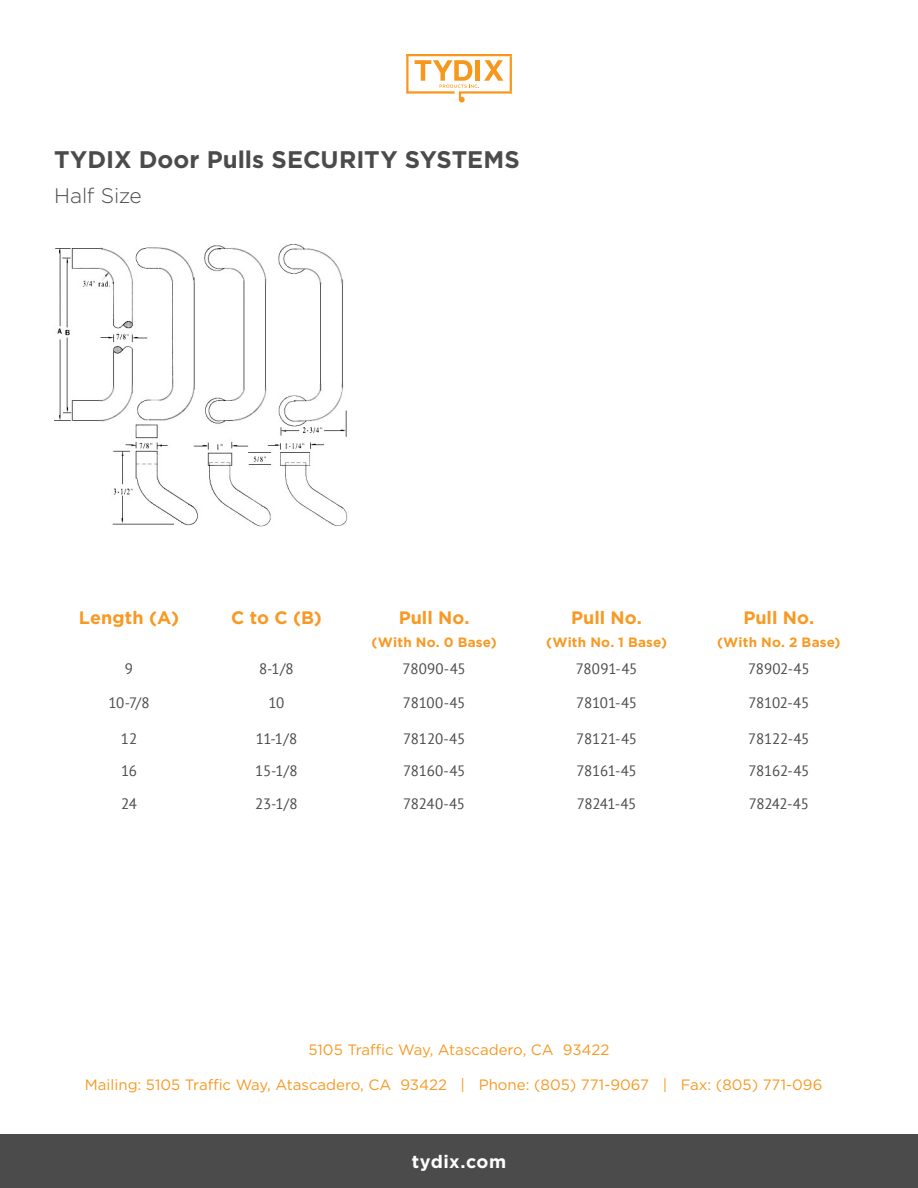
<style>
.page{position:relative;width:918px;height:1188px;background:#fff}
.page>*{position:absolute;margin:0;border:0;box-sizing:border-box;transform-origin:0 0}
.t1{font:700 24px "Gotham";color:#4c4b4b}
.t2{font:300 21px "Gotham";letter-spacing:-.01em;color:#4c4b4b}
.t3{font:700 18px "Gotham";letter-spacing:.005em;color:#f79923}
.t4{font:700 18px "Gotham";letter-spacing:.025em;color:#fff}
.graph_paragraph{font:15px "PT Sans";letter-spacing:-.02em;color:#4c4b4b}
.t5{font:15px "Gotham";color:#f79923}
.t6{font:700 13.5px "Gotham";letter-spacing:.015em;color:#f79923}
.s1{color:#fff}
</style>
<div class="page">
<svg style="left:406px;top:54px;width:106px;height:49px"></svg>
<div style="left:0;top:1134px;width:918px;height:54px;background:#4c4b4b"></div>
<img style="left:54px;top:244px;width:294px;height:282px">
<h1 class="t1" style="left:54px;top:143px;width:468px">TYDIX Door Pulls SECURITY SYSTEMS</h1>
<h3 class="t2" style="left:54px;top:182px;width:89px">Half Size</h3>
<h2 class="t3" style="left:79px;top:606px;width:102px">Length (A)</h2>
<h2 class="t3" style="left:231px;top:606px;width:92px">C to C (B)</h2>
<h2 class="t3" style="left:399px;top:606px;width:72px">Pull No.</h2>
<h2 class="t6" style="left:372px;top:633px;width:127px">(With No. 0 Base)</h2>
<h2 class="t3" style="left:571px;top:606px;width:72px">Pull No.</h2>
<h2 class="t6" style="left:546px;top:633px;width:122px">(With No. 1 Base)</h2>
<h2 class="t3" style="left:743px;top:606px;width:72px">Pull No.</h2>
<h2 class="t6" style="left:717px;top:633px;width:125px">(With No. 2 Base)</h2>
<p class="graph_paragraph" style="left:125px;top:659px;width:10px">9</p>
<p class="graph_paragraph" style="left:259px;top:659px;width:36px">8-1/8</p>
<p class="graph_paragraph" style="left:403px;top:659px;width:65px">78090-45</p>
<p class="graph_paragraph" style="left:576px;top:659px;width:63px">78091-45</p>
<p class="graph_paragraph" style="left:748px;top:659px;width:63px">78902-45</p>
<p class="graph_paragraph" style="left:108px;top:693px;width:43px">10-7/8</p>
<p class="graph_paragraph" style="left:268px;top:693px;width:18px">10</p>
<p class="graph_paragraph" style="left:403px;top:693px;width:64px">78100-45</p>
<p class="graph_paragraph" style="left:576px;top:693px;width:62px">78101-45</p>
<p class="graph_paragraph" style="left:748px;top:693px;width:62px">78102-45</p>
<p class="graph_paragraph" style="left:121px;top:729px;width:18px">12</p>
<p class="graph_paragraph" style="left:256px;top:729px;width:43px">11-1/8</p>
<p class="graph_paragraph" style="left:403px;top:729px;width:64px">78120-45</p>
<p class="graph_paragraph" style="left:576px;top:729px;width:62px">78121-45</p>
<p class="graph_paragraph" style="left:748px;top:729px;width:63px">78122-45</p>
<p class="graph_paragraph" style="left:121px;top:761px;width:18px">16</p>
<p class="graph_paragraph" style="left:255px;top:761px;width:44px">15-1/8</p>
<p class="graph_paragraph" style="left:403px;top:761px;width:64px">78160-45</p>
<p class="graph_paragraph" style="left:576px;top:761px;width:62px">78161-45</p>
<p class="graph_paragraph" style="left:748px;top:761px;width:62px">78162-45</p>
<p class="graph_paragraph" style="left:121px;top:794px;width:17px">24</p>
<p class="graph_paragraph" style="left:255px;top:794px;width:44px">23-1/8</p>
<p class="graph_paragraph" style="left:403px;top:794px;width:63px">78240-45</p>
<p class="graph_paragraph" style="left:577px;top:794px;width:61px">78241-45</p>
<p class="graph_paragraph" style="left:749px;top:794px;width:62px">78242-45</p>
<p class="t5" style="left:308px;top:1040px;width:303px">5105 Traffic Way, Atascadero, CA 93422</p>
<p class="t5" style="left:85px;top:1075px;width:750px">Mailing: 5105 Traffic Way, Atascadero, CA 93422 | Phone: (805) 771-9067 | Fax: (805) 771-096<span class="s1">0</span></p>
<p class="t4" style="left:412px;top:1150px;width:96px">tydix.com</p>
</div>
